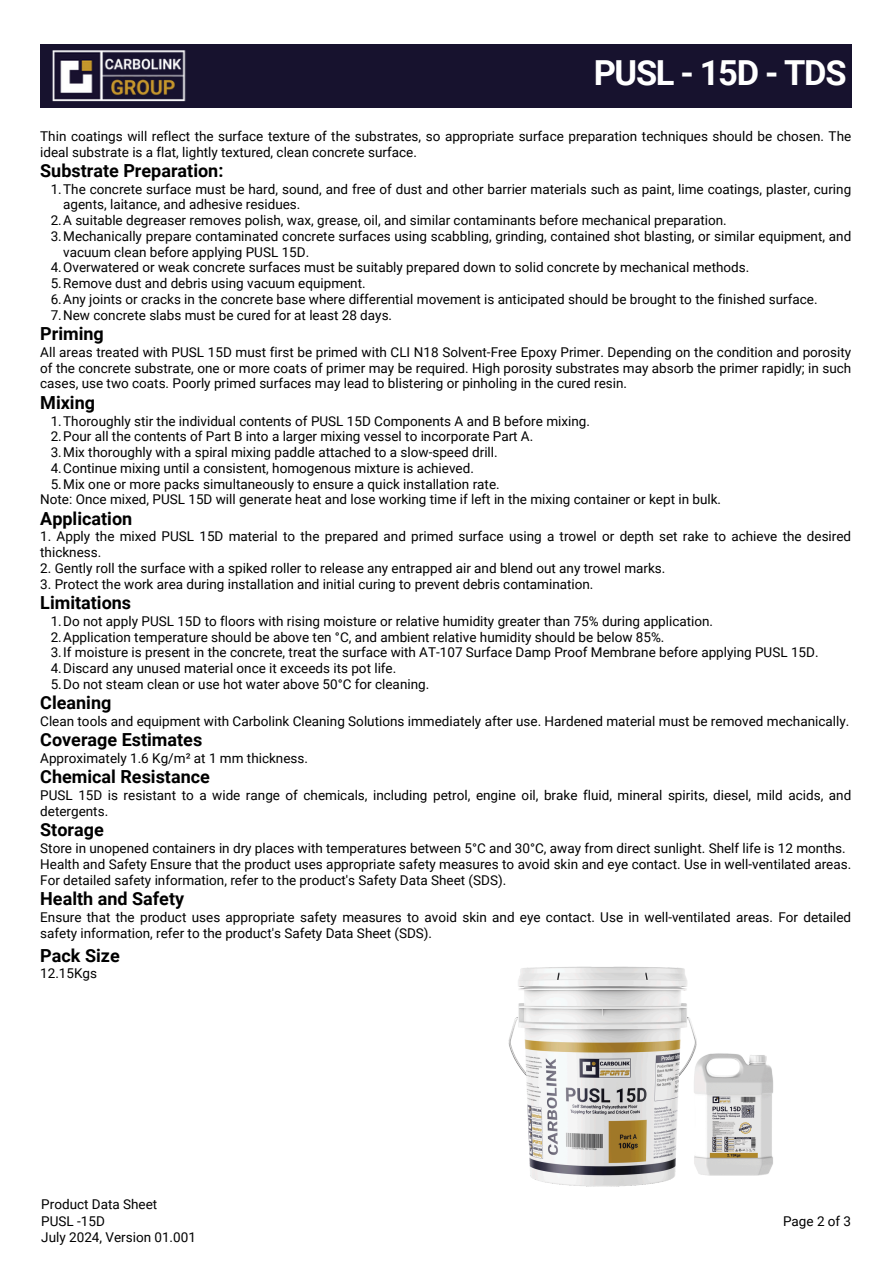
<style>
.page{position:relative;width:894px;height:1264px;background:#fff}
.page>*{position:absolute;margin:0;border:0;box-sizing:border-box;transform-origin:0 0}
.t1{font:700 34.5px "Roboto";letter-spacing:-.04em;color:#fff}
.t2{font:700 18px "Roboto";color:#000}
.t3{font:13.5px/15.8px "Roboto";color:#000}
</style>
<div class="page">
<div style="left:41px;top:44px;width:810px;height:64px;background:#17122e"></div>
<img style="left:52px;top:51px;width:134px;height:50px">
<img style="left:508px;top:966px;width:265px;height:221px">
<p class="t1" style="left:593px;top:53px;width:254px">PUSL - 15D - TDS</p>
<p class="t3" style="left:40px;top:128px;width:812px">Thin coatings will reflect the surface texture of the substrates, so appropriate surface preparation techniques should be chosen. The ideal substrate is a flat, lightly textured, clean concrete surface.</p>
<h1 class="t2" style="left:40px;top:160px;width:185px">Substrate Preparation:</h1>
<p class="t3" style="left:63px;top:181px;width:789px;text-indent:-12px">1.The concrete surface must be hard, sound, and free of dust and other barrier materials such as paint, lime coatings, plaster, curing agents, laitance, and adhesive residues.</p>
<p class="t3" style="left:51px;top:213px;width:677px">2.A suitable degreaser removes polish, wax, grease, oil, and similar contaminants before mechanical preparation.</p>
<p class="t3" style="left:63px;top:228px;width:789px;text-indent:-12px">3.Mechanically prepare contaminated concrete surfaces using scabbling, grinding, contained shot blasting, or similar equipment, and vacuum clean before applying PUSL 15D.</p>
<p class="t3" style="left:51px;top:260px;width:700px">4.Overwatered or weak concrete surfaces must be suitably prepared down to solid concrete by mechanical methods.</p>
<p class="t3" style="left:51px;top:276px;width:316px">5.Remove dust and debris using vacuum equipment.</p>
<p class="t3" style="left:51px;top:291px;width:768px">6.Any joints or cracks in the concrete base where differential movement is anticipated should be brought to the finished surface.</p>
<p class="t3" style="left:51px;top:307px;width:343px">7.New concrete slabs must be cured for at least 28 days.</p>
<p class="t2" style="left:40px;top:323px;width:65px">Priming</p>
<p class="t3" style="left:40px;top:344px;width:812px;text-align:justify">All areas treated with PUSL 15D must first be primed with CLI N18 Solvent-Free Epoxy Primer. Depending on the condition and porosity of the concrete substrate, one or more coats of primer may be required. High porosity substrates may absorb the primer rapidly; in such cases, use two coats. Poorly primed surfaces may lead to blistering or pinholing in the cured resin.</p>
<p class="t2" style="left:40px;top:392px;width:56px">Mixing</p>
<p class="t3" style="left:51px;top:413px;width:540px">1.Thoroughly stir the individual contents of PUSL 15D Components A and B before mixing.</p>
<p class="t3" style="left:51px;top:429px;width:484px">2.Pour all the contents of Part B into a larger mixing vessel to incorporate Part A.</p>
<p class="t3" style="left:51px;top:444px;width:448px">3.Mix thoroughly with a spiral mixing paddle attached to a slow-speed drill.</p>
<p class="t3" style="left:51px;top:460px;width:424px">4.Continue mixing until a consistent, homogenous mixture is achieved.</p>
<p class="t3" style="left:51px;top:476px;width:450px">5.Mix one or more packs simultaneously to ensure a quick installation rate.</p>
<p class="t3" style="left:40px;top:492px;width:682px">Note: Once mixed, PUSL 15D will generate heat and lose working time if left in the mixing container or kept in bulk.</p>
<p class="t2" style="left:40px;top:508px;width:93px">Application</p>
<p class="t3" style="left:40px;top:529px;width:812px">1. Apply the mixed PUSL 15D material to the prepared and primed surface using a trowel or depth set rake to achieve the desired thickness.</p>
<p class="t3" style="left:40px;top:560px;width:626px">2. Gently roll the surface with a spiked roller to release any entrapped air and blend out any trowel marks.</p>
<p class="t3" style="left:40px;top:576px;width:554px">3. Protect the work area during installation and initial curing to prevent debris contamination.</p>
<p class="t2" style="left:40px;top:592px;width:92px">Limitations</p>
<p class="t3" style="left:51px;top:613px;width:663px">1.Do not apply PUSL 15D to floors with rising moisture or relative humidity greater than 75% during application.</p>
<p class="t3" style="left:51px;top:629px;width:615px">2.Application temperature should be above ten °C, and ambient relative humidity should be below 85%.</p>
<p class="t3" style="left:51px;top:645px;width:769px">3.If moisture is present in the concrete, treat the surface with AT-107 Surface Damp Proof Membrane before applying PUSL 15D.</p>
<p class="t3" style="left:51px;top:660px;width:347px">4.Discard any unused material once it exceeds its pot life.</p>
<p class="t3" style="left:51px;top:676px;width:380px">5.Do not steam clean or use hot water above 50°C for cleaning.</p>
<p class="t2" style="left:40px;top:692px;width:73px">Cleaning</p>
<p class="t3" style="left:40px;top:713px;width:810px">Clean tools and equipment with Carbolink Cleaning Solutions immediately after use. Hardened material must be removed mechanically.</p>
<p class="t2" style="left:40px;top:729px;width:163px">Coverage Estimates</p>
<p class="t3" style="left:40px;top:750px;width:269px">Approximately 1.6 Kg/m² at 1 mm thickness.</p>
<p class="t2" style="left:40px;top:766px;width:171px">Chemical Resistance</p>
<p class="t3" style="left:40px;top:787px;width:812px">PUSL 15D is resistant to a wide range of chemicals, including petrol, engine oil, brake fluid, mineral spirits, diesel, mild acids, and detergents.</p>
<p class="t2" style="left:40px;top:819px;width:65px">Storage</p>
<p class="t3" style="left:40px;top:840px;width:806px">Store in unopened containers in dry places with temperatures between 5°C and 30°C, away from direct sunlight. Shelf life is 12 months.</p>
<p class="t3" style="left:40px;top:856px;width:812px">Health and Safety Ensure that the product uses appropriate safety measures to avoid skin and eye contact. Use in well-ventilated areas.<br>For detailed safety information, refer to the product's Safety Data Sheet (SDS).</p>
<p class="t2" style="left:40px;top:888px;width:145px">Health and Safety</p>
<p class="t3" style="left:40px;top:909px;width:812px">Ensure that the product uses appropriate safety measures to avoid skin and eye contact. Use in well-ventilated areas. For detailed safety information, refer to the product's Safety Data Sheet (SDS).</p>
<p class="t2" style="left:40px;top:945px;width:81px">Pack Size</p>
<p class="t3" style="left:40px;top:965px;width:58px">12.15Kgs</p>
<p class="t3" style="left:41px;top:1196px;width:117px">Product Data Sheet</p>
<p class="t3" style="left:41px;top:1212px;width:65px">PUSL -15D</p>
<p class="t3" style="left:41px;top:1229px;width:156px">July 2024, Version 01.001</p>
<h2 class="t3" style="left:782px;top:1212px;width:70px">Page 2 of 3</h2>
</div>
